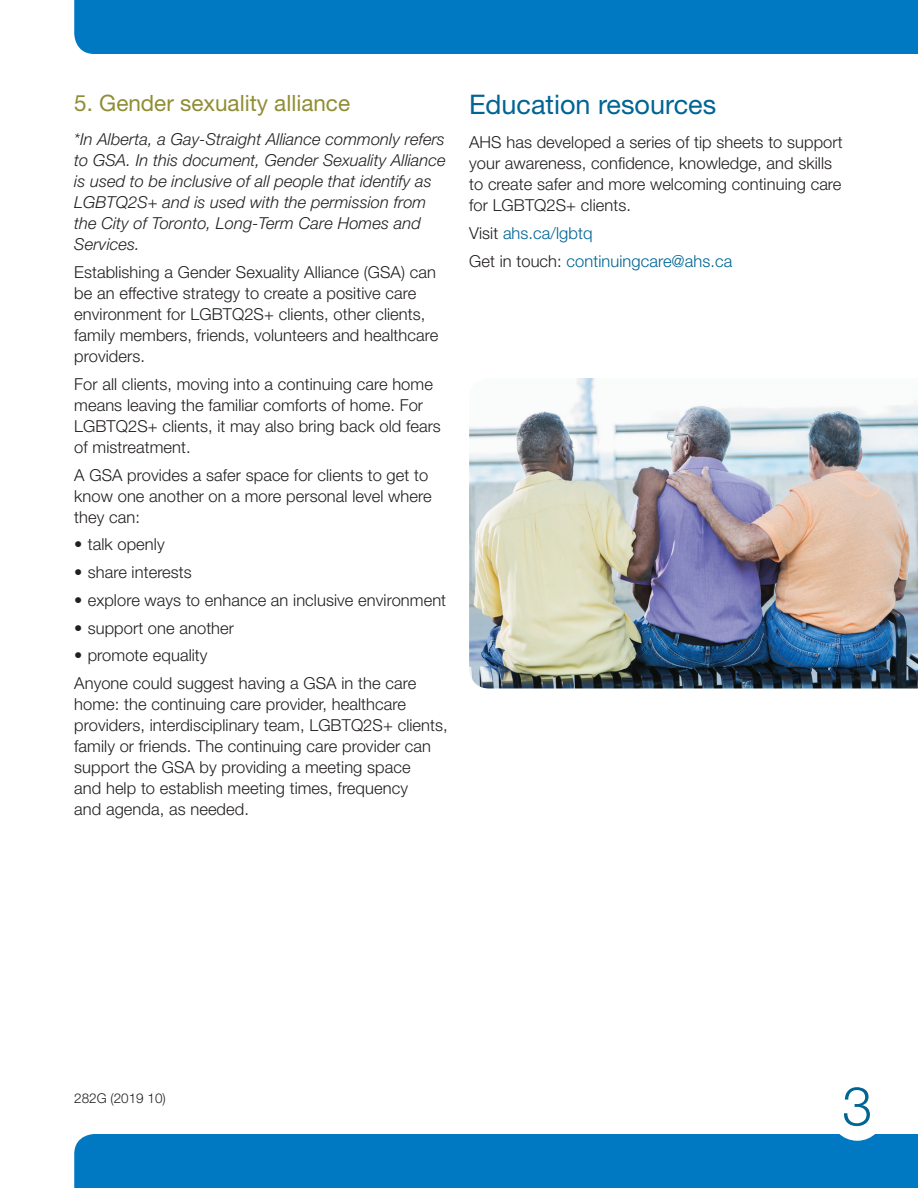
<style>
.page{position:relative;width:918px;height:1188px;background:#fff}
.page>*{position:absolute;margin:0;border:0;box-sizing:border-box;transform-origin:0 0}
.t1{font:300 54px "Helvetica Neue LT Std";color:#006494}
.t2{font:27px "Helvetica Neue LT Std";color:#006494}
.t3{font:22.5px "Helvetica Neue LT Std";color:#908d34}
.t4{font:300 16.5px/21px "Helvetica Neue LT Std";letter-spacing:.005em;color:#231f20}
.t5{font:italic 300 16.5px/21px "Helvetica Neue LT Std";letter-spacing:.005em;color:#231f20}
.t6{font:300 16.5px/27.8px "Helvetica Neue LT Std";letter-spacing:.005em;color:#006494}
.t7{font:300 13.5px "Helvetica Neue LT Std";color:#231f20}
.s1{color:#231f20}
</style>
<div class="page">
<div style="left:74px;top:0;width:844px;height:54px;background:#0079c2"></div>
<div style="left:74px;top:1134px;width:844px;height:54px;background:#0079c2"></div>
<div style="left:830px;top:1087px;width:54px;height:54px;background:#fff;border-radius:50%"></div>
<img style="left:469px;top:378px;width:449px;height:310px">
<h3 class="t3" style="left:74px;top:89px;width:277px">5. Gender sexuality alliance</h3>
<p class="t5" style="left:74px;top:129px;width:373px">*In Alberta, a Gay-Straight Alliance commonly refers to GSA. In this document, Gender Sexuality Alliance is used to be inclusive of all people that identify as LGBTQ2S+ and is used with the permission from the City of Toronto, Long-Term Care Homes and Services.</p>
<p class="t4" style="left:74px;top:261px;width:366px">Establishing a Gender Sexuality Alliance (GSA) can be an effective strategy to create a positive care environment for LGBTQ2S+ clients, other clients, family members, friends, volunteers and healthcare providers.</p>
<p class="t4" style="left:74px;top:373px;width:368px">For all clients, moving into a continuing care home means leaving the familiar comforts of home. For LGBTQ2S+ clients, it may also bring back old fears of mistreatment.</p>
<p class="t4" style="left:74px;top:464px;width:359px">A GSA provides a safer space for clients to get to know one another on a more personal level where they can:</p>
<p class="t4" style="left:74px;top:534px;width:92px">• talk openly</p>
<p class="t4" style="left:74px;top:561px;width:119px">• share interests</p>
<p class="t4" style="left:74px;top:589px;width:373px">• explore ways to enhance an inclusive environment</p>
<p class="t4" style="left:74px;top:617px;width:161px">• support one another</p>
<p class="t4" style="left:74px;top:641px;width:344px;line-height:27.8px">• promote equality<br>Anyone could suggest having a GSA in the care</p>
<p class="t4" style="left:74px;top:693px;width:375px">home: the continuing care provider, healthcare providers, interdisciplinary team, LGBTQ2S+ clients, family or friends. The continuing care provider can support the GSA by providing a meeting space<br>and help to establish meeting times, frequency<br>and agenda, as needed.</p>
<h2 class="t2" style="left:469px;top:88px;width:249px">Education resources</h2>
<p class="t4" style="left:469px;top:132px;width:375px">AHS has developed a series of tip sheets to support your awareness, confidence, knowledge, and skills to create safer and more welcoming continuing care for LGBTQ2S+ clients.</p>
<p class="t6" style="left:469px;top:219px;width:265px"><span class="s1">Visit</span> ahs.ca/lgbtq<br><span class="s1">Get in touch:</span> continuingcare@ahs.ca</p>
<p class="t7" style="left:74px;top:1090px;width:93px">282G (2019 10)</p>
<h1 class="t1" style="left:842px;top:1073px;width:32px">3</h1>
</div>
